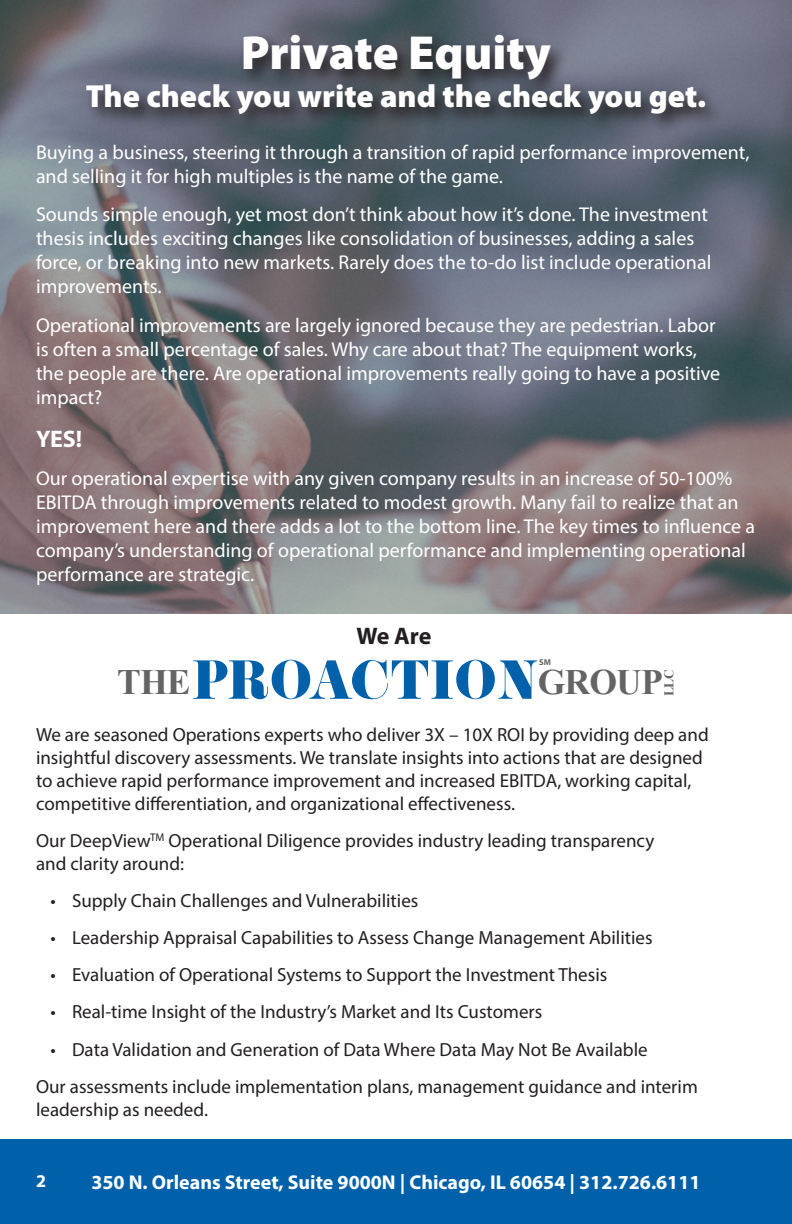
<style>
.page{position:relative;width:792px;height:1224px;background:#fff}
.page>*{position:absolute;margin:0;border:0;box-sizing:border-box;transform-origin:0 0}
.t1{font:57.6px "Didoni URWD";letter-spacing:-.005em;color:#0061aa}
.t2{font:900 48px "Myriad Pro";letter-spacing:-.005em;color:#fff}
.t3{font:700 35.6px "Times New Roman";letter-spacing:-.025em;color:#656464}
.t4{font:900 32px "Myriad Pro";color:#fff}
.t5{font:700 24px "Myriad Pro";color:#231f20}
.t6{font:700 24px "Myriad Pro";color:#fff}
.t7{font:20px/24px "Myriad Pro";color:#fff}
.t8{font:700 20px "Myriad Pro";color:#fff}
.t9{font:19px/22.8px "Myriad Pro";color:#231f20}
.t10{font:700 18px "Myriad Pro";color:#fff}
.t11{font:700 13.4px "Times New Roman";color:#656464}
.t12{font:700 8.6px "Myriad Pro";color:#656464}
</style>
<div class="page">
<div style="left:0;top:1139px;width:792px;height:85px;background:#0061aa"></div>
<img style="left:0;top:0;width:792px;height:613px">
<svg style="left:81px;top:30px;width:644px;height:104px;background:#565c68"></svg>
<p class="t2" style="left:241px;top:20px;width:312px">Private Equity</p>
<p class="t4" style="left:86px;top:75px;width:622px">The check you write and the check you get.</p>
<p class="t7" style="left:36px;top:140px;width:715px">Buying a business, steering it through a transition of rapid performance improvement, and selling it for high multiples is the name of the game.</p>
<p class="t7" style="left:36px;top:202px;width:677px">Sounds simple enough, yet most don’t think about how it’s done. The investment thesis includes exciting changes like consolidation of businesses, adding a sales force, or breaking into new markets. Rarely does the to-do list include operational improvements.</p>
<p class="t7" style="left:36px;top:313px;width:686px">Operational improvements are largely ignored because they are pedestrian. Labor is often a small percentage of sales. Why care about that? The equipment works, the people are there. Are operational improvements really going to have a positive impact?</p>
<p class="t6" style="left:36px;top:423px;width:48px">YES!</p>
<p class="t7" style="left:36px;top:466px;width:721px">Our operational expertise with any given company results in an increase of 50-100% EBITDA through improvements related to modest growth. Many fail to realize that an improvement here and there adds a lot to the bottom line. The key times to influence a company’s understanding of operational performance and implementing operational performance are strategic.</p>
<p class="t5" style="left:356px;top:621px;width:77px">We Are</p>
<p class="t12" style="left:539px;top:656px;width:13px">SM</p>
<p class="t1" style="left:192px;top:645px;width:346px">PROACTION</p>
<p class="t3" style="left:117px;top:658px;width:75px">THE</p>
<p class="t3" style="left:538px;top:658px;width:127px">GROUP</p>
<p class="t11" style="left:660px;top:696px;width:28px;rotate:-90deg">LLC</p>
<p class="t9" style="left:36px;top:723px;width:674px">We are seasoned Operations experts who deliver 3X – 10X ROI by providing deep and insightful discovery assessments. We translate insights into actions that are designed to achieve rapid performance improvement and increased EBITDA, working capital, competitive differentiation, and organizational effectiveness.</p>
<p class="t9" style="left:36px;top:829px;width:620px">Our DeepView<sup>TM</sup> Operational Diligence provides industry leading transparency and clarity around:</p>
<p class="t9" style="left:50px;top:889px;width:369px">• Supply Chain Challenges and Vulnerabilities</p>
<p class="t9" style="left:50px;top:926px;width:604px">• Leadership Appraisal Capabilities to Assess Change Management Abilities</p>
<p class="t9" style="left:50px;top:963px;width:558px">• Evaluation of Operational Systems to Support the Investment Thesis</p>
<p class="t9" style="left:50px;top:1000px;width:493px">• Real-time Insight of the Industry’s Market and Its Customers</p>
<p class="t9" style="left:50px;top:1038px;width:599px">• Data Validation and Generation of Data Where Data May Not Be Available</p>
<p class="t9" style="left:36px;top:1075px;width:663px">Our assessments include implementation plans, management guidance and interim leadership as needed.</p>
<p class="t10" style="left:36px;top:1169px;width:11px">2</p>
<p class="t8" style="left:91px;top:1170px;width:611px">350 N. Orleans Street, Suite 9000N | Chicago, IL 60654 | 312.726.6111</p>
</div>
